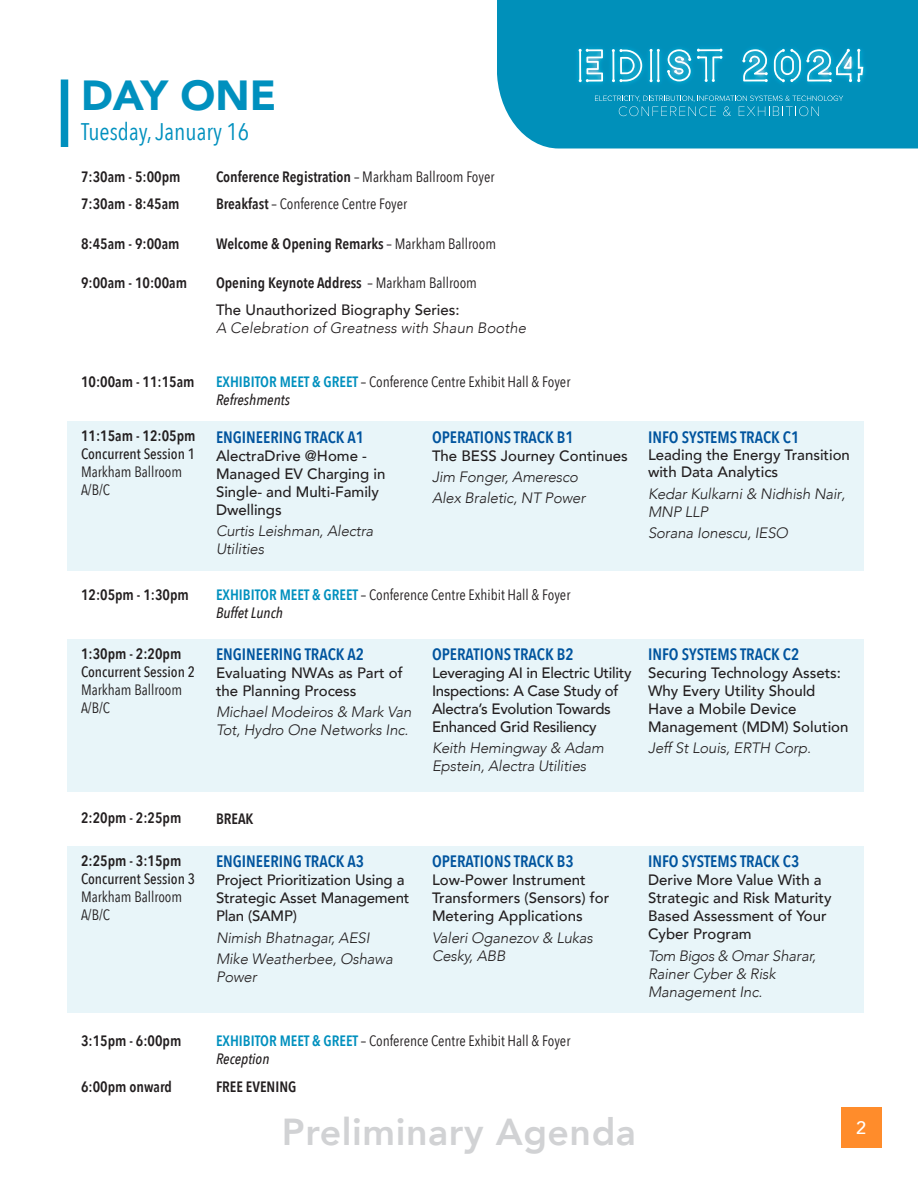
<style>
.page{position:relative;width:918px;height:1188px;background:#fff}
.page>*{position:absolute;margin:0;border:0;box-sizing:border-box;transform-origin:0 0}
.t1{font:900 42px "Avenir";color:#0090be}
.t2{font:800 37.5px "Avenir";letter-spacing:.015em;color:#d1d2d4}
.t3{font:24px "Avenir Next Condensed";color:#0090be}
.t4{font:500 18px "Avenir";color:#fff}
.t5{font:600 16.5px "Avenir Next Condensed";color:#00549e}
.t6{font:500 15px/18px "Avenir";color:#231f20}
.t7{font:italic 300 15px/18px "Avenir";letter-spacing:-.01em;color:#231f20}
.t8{font:600 15px "Avenir Next Condensed";color:#231f20}
.t9{font:15px/18px "Avenir Next Condensed";color:#231f20}
.t10{font:500 15px/18px "Avenir";letter-spacing:-.02em;color:#231f20}
.t11{font:500 15px "Avenir Next Condensed";color:#231f20}
.t12{font:italic 500 15px "Avenir Next Condensed";color:#231f20}
.s1{font-weight:400}
.s2{font-weight:600}
.s3{font-weight:600;color:#0090be}
</style>
<div class="page">
<div style="left:841px;top:1107px;width:40px;height:41px;background:#ff8c2b"></div>
<div style="left:68px;top:422px;width:796px;height:150px;background:#e8f5f9"></div>
<div style="left:68px;top:639px;width:796px;height:153px;background:#e8f5f9"></div>
<div style="left:68px;top:846px;width:796px;height:166px;background:#e8f5f9"></div>
<div style="left:61px;top:80px;width:7px;height:67px;background:#0090be"></div>
<div style="left:497px;top:0;width:421px;height:148px;background:#0090ba"></div>
<div style="left:569px;top:40px;width:304px;height:52px;background:#0090ba"></div>
<svg style="left:612px;top:49px;width:30px;height:33px"></svg>
<svg style="left:667px;top:49px;width:24px;height:32px"></svg>
<svg style="left:579px;top:49px;width:24px;height:33px"></svg>
<svg style="left:650px;top:49px;width:10px;height:33px"></svg>
<svg style="left:697px;top:49px;width:25px;height:33px"></svg>
<svg style="left:742px;top:49px;width:26px;height:33px"></svg>
<svg style="left:774px;top:49px;width:89px;height:33px;background:#45b4d2"></svg>
<svg style="left:595px;top:96px;width:248px;height:20px;background:#199bc0"></svg>
<p class="t1" style="left:81px;top:59px;width:197px">DAY ONE</p>
<p class="t3" style="left:81px;top:111px;width:170px">Tuesday, January 16</p>
<p class="t8" style="left:81px;top:163px;width:101px">7:30am - 5:00pm</p>
<p class="t8" style="left:81px;top:191px;width:100px">7:30am - 8:45am</p>
<p class="t8" style="left:81px;top:231px;width:100px">8:45am - 9:00am</p>
<p class="t8" style="left:81px;top:270px;width:108px">9:00am - 10:00am</p>
<p class="t8" style="left:216px;top:163px;width:280px">Conference Registration <span class="s1">– Markham Ballroom Foyer</span></p>
<p class="t9" style="left:216px;top:194px;width:193px"><span class="s2">Breakfast</span> – Conference Centre Foyer</p>
<p class="t8" style="left:216px;top:231px;width:282px">Welcome &amp; Opening Remarks <span class="s1">– Markham Ballroom</span></p>
<p class="t8" style="left:216px;top:270px;width:262px">Opening Keynote Address <span class="s1">– Markham Ballroom</span></p>
<p class="t6" style="left:216px;top:300px;width:245px">The Unauthorized Biography Series:</p>
<p class="t7" style="left:216px;top:319px;width:312px">A Celebration of Greatness with Shaun Boothe</p>
<p class="t8" style="left:81px;top:369px;width:115px">10:00am - 11:15am</p>
<p class="t8" style="left:81px;top:423px;width:116px">11:15am - 12:05pm</p>
<p class="t11" style="left:81px;top:445px;width:115px">Concurrent Session 1</p>
<p class="t9" style="left:81px;top:462px;width:103px">Markham Ballroom<br>A/B/C</p>
<p class="t8" style="left:81px;top:582px;width:109px">12:05pm - 1:30pm</p>
<p class="t8" style="left:81px;top:641px;width:102px">1:30pm - 2:20pm</p>
<p class="t11" style="left:81px;top:663px;width:115px">Concurrent Session 2</p>
<p class="t9" style="left:81px;top:680px;width:103px">Markham Ballroom<br>A/B/C</p>
<p class="t8" style="left:81px;top:805px;width:102px">2:20pm - 2:25pm</p>
<p class="t8" style="left:81px;top:848px;width:102px">2:25pm - 3:15pm</p>
<p class="t11" style="left:81px;top:870px;width:115px">Concurrent Session 3</p>
<p class="t9" style="left:81px;top:887px;width:103px">Markham Ballroom<br>A/B/C</p>
<p class="t8" style="left:81px;top:1027px;width:102px">3:15pm - 6:00pm</p>
<p class="t8" style="left:81px;top:1074px;width:93px">6:00pm onward</p>
<p class="t9" style="left:216px;top:372px;width:356px"><span class="s3">EXHIBITOR MEET &amp; GREET</span> – Conference Centre Exhibit Hall &amp; Foyer</p>
<p class="t12" style="left:216px;top:391px;width:75px">Refreshments</p>
<p class="t5" style="left:216px;top:422px;width:149px">ENGINEERING TRACK A1</p>
<p class="t6" style="left:216px;top:445px;width:171px">AlectraDrive @Home -<br>Managed EV Charging in<br>Single- and Multi-Family<br>Dwellings</p>
<p class="t7" style="left:216px;top:522px;width:159px">Curtis Leishman, Alectra<br>Utilities</p>
<p class="t5" style="left:432px;top:422px;width:143px">OPERATIONS TRACK B1</p>
<p class="t6" style="left:432px;top:445px;width:197px">The BESS Journey Continues</p>
<p class="t7" style="left:432px;top:468px;width:148px">Jim Fonger, Ameresco</p>
<p class="t7" style="left:432px;top:489px;width:155px">Alex Braletic, NT Power</p>
<p class="t9" style="left:216px;top:585px;width:356px"><span class="s3">EXHIBITOR MEET &amp; GREET</span> – Conference Centre Exhibit Hall &amp; Foyer</p>
<p class="t12" style="left:216px;top:604px;width:69px">Buffet Lunch</p>
<p class="t5" style="left:216px;top:640px;width:149px">ENGINEERING TRACK A2</p>
<p class="t6" style="left:216px;top:663px;width:188px">Evaluating NWAs as Part of the Planning Process</p>
<p class="t7" style="left:216px;top:703px;width:197px">Michael Modeiros &amp; Mark Van<br>Tot, Hydro One Networks Inc.</p>
<p class="t5" style="left:432px;top:640px;width:143px">OPERATIONS TRACK B2</p>
<p class="t10" style="left:432px;top:663px;width:201px">Leveraging AI in Electric Utility<br>Inspections: A Case Study of<br>Alectra’s Evolution Towards<br>Enhanced Grid Resiliency</p>
<p class="t7" style="left:432px;top:739px;width:173px">Keith Hemingway &amp; Adam<br>Epstein, Alectra Utilities</p>
<p class="t5" style="left:648px;top:422px;width:153px">INFO SYSTEMS TRACK C1</p>
<p class="t6" style="left:648px;top:445px;width:204px;line-height:17.2px">Leading the Energy Transition with Data Analytics</p>
<p class="t7" style="left:648px;top:484px;width:199px">Kedar Kulkarni &amp; Nidhish Nair,<br>MNP LLP</p>
<p class="t7" style="left:648px;top:524px;width:142px">Sorana Ionescu, IESO</p>
<p class="t5" style="left:648px;top:640px;width:153px">INFO SYSTEMS TRACK C2</p>
<p class="t6" style="left:648px;top:663px;width:202px">Securing Technology Assets:<br>Why Every Utility Should<br>Have a Mobile Device<br>Management (MDM) Solution</p>
<p class="t7" style="left:648px;top:739px;width:165px">Jeff St Louis, ERTH Corp.</p>
<p class="t8" style="left:216px;top:805px;width:39px">BREAK</p>
<p class="t5" style="left:216px;top:847px;width:149px">ENGINEERING TRACK A3</p>
<p class="t6" style="left:216px;top:870px;width:195px">Project Prioritization Using a<br>Strategic Asset Management<br>Plan (SAMP)</p>
<p class="t7" style="left:216px;top:928px;width:155px">Nimish Bhatnagar, AESI</p>
<p class="t7" style="left:216px;top:950px;width:178px">Mike Weatherbee, Oshawa<br>Power</p>
<p class="t5" style="left:432px;top:847px;width:143px">OPERATIONS TRACK B3</p>
<p class="t6" style="left:432px;top:870px;width:179px">Low-Power Instrument<br>Transformers (Sensors) for<br>Metering Applications</p>
<p class="t7" style="left:432px;top:928px;width:162px">Valeri Oganezov &amp; Lukas<br>Cesky, ABB</p>
<p class="t9" style="left:216px;top:1031px;width:356px"><span class="s3">EXHIBITOR MEET &amp; GREET</span> – Conference Centre Exhibit Hall &amp; Foyer</p>
<p class="t12" style="left:216px;top:1049px;width:55px">Reception</p>
<p class="t8" style="left:216px;top:1074px;width:82px">FREE EVENING</p>
<p class="t2" style="left:282px;top:1102px;width:356px">Preliminary Agenda</p>
<p class="t5" style="left:648px;top:847px;width:153px">INFO SYSTEMS TRACK C3</p>
<p class="t6" style="left:648px;top:870px;width:185px">Derive More Value With a<br>Strategic and Risk Maturity<br>Based Assessment of Your<br>Cyber Program</p>
<p class="t7" style="left:648px;top:946px;width:170px">Tom Bigos &amp; Omar Sharar,<br>Rainer Cyber &amp; Risk<br>Management Inc.</p>
<p class="t4" style="left:856px;top:1112px;width:12px">2</p>
</div>
